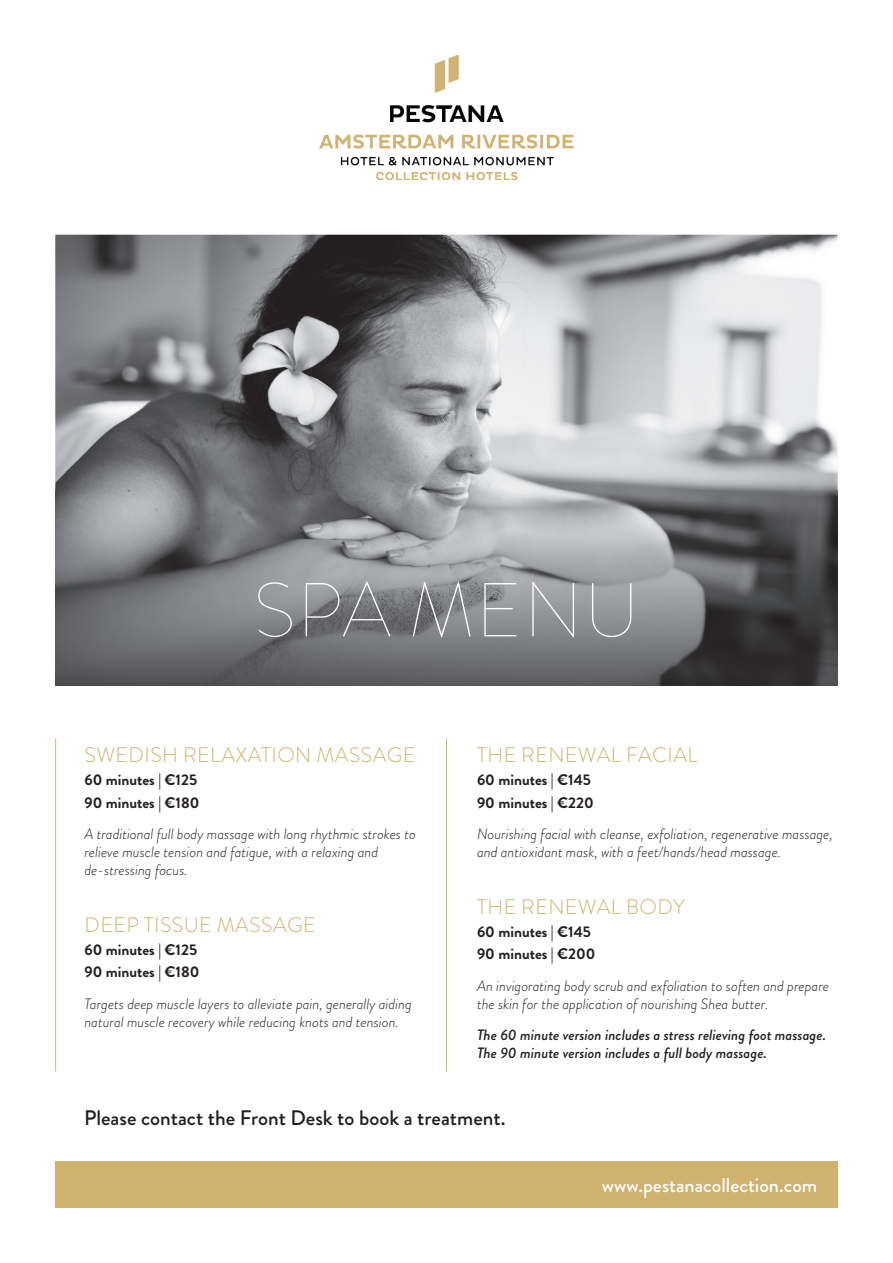
<style>
.page{position:relative;width:893px;height:1263px;background:#fff}
.page>*{position:absolute;margin:0;border:0;box-sizing:border-box;transform-origin:0 0}
.t1{font:100 76.2px "Brandon Grotesque";letter-spacing:.02em;color:#fff}
.t2{font:300 21px "Brandon Grotesque";letter-spacing:.02em;color:#d0b26f}
.t3{font:500 21px "Brandon Grotesque";color:#231f20}
.t4{font:500 19.95px "Brandon Grotesque";color:#fff}
.t5{font:700 15.45px/22.6px "Brandon Grotesque";color:#231f20}
.t6{font:italic 300 15px/18.3px "Brandon Grotesque";color:#231f20}
.t7{font:italic 500 15px/18px "Brandon Grotesque";color:#231f20}
</style>
<div class="page">
<img style="left:55px;top:235px;width:783px;height:256px">
<img style="left:55px;top:491px;width:783px;height:194px">
<img style="left:320px;top:55px;width:253px;height:125px">
<div style="left:55px;top:1161px;width:783px;height:47px;background:#d0b26f"></div>
<hr style="left:446px;top:739px;width:1px;height:332px;background:#d0b26f">
<hr style="left:55px;top:739px;width:1px;height:332px;background:#d0b26f">
<h1 class="t1" style="left:253px;top:558px;width:387px">SPA MENU</h1>
<h2 class="t2" style="left:85px;top:740px;width:332px">SWEDISH RELAXATION MASSAGE</h2>
<p class="t5" style="left:84px;top:768px;width:116px">60 minutes | €125<br>90 minutes | €180</p>
<p class="t6" style="left:84px;top:824px;width:333px">A traditional full body massage with long rhythmic strokes to relieve muscle tension and fatigue, with a relaxing and de-stressing focus.</p>
<h2 class="t2" style="left:85px;top:910px;width:233px">DEEP TISSUE MASSAGE</h2>
<p class="t5" style="left:84px;top:938px;width:116px">60 minutes | €125<br>90 minutes | €180</p>
<p class="t6" style="left:84px;top:994px;width:329px">Targets deep muscle layers to alleviate pain, generally aiding natural muscle recovery while reducing knots and tension.</p>
<h2 class="t2" style="left:477px;top:740px;width:222px">THE RENEWAL FACIAL</h2>
<p class="t5" style="left:477px;top:768px;width:118px">60 minutes | €145<br>90 minutes | €220</p>
<p class="t6" style="left:477px;top:824px;width:357px">Nourishing facial with cleanse, exfoliation, regenerative massage, and antioxidant mask, with a feet/hands/head massage.</p>
<h2 class="t2" style="left:477px;top:892px;width:209px">THE RENEWAL BODY</h2>
<p class="t5" style="left:477px;top:920px;width:120px">60 minutes | €145<br>90 minutes | €200</p>
<p class="t6" style="left:477px;top:976px;width:354px">An invigorating body scrub and exfoliation to soften and prepare the skin for the application of nourishing Shea butter.</p>
<p class="t7" style="left:477px;top:1026px;width:351px">The 60 minute version includes a stress relieving foot massage.<br>The 90 minute version includes a full body massage.</p>
<h2 class="t3" style="left:84px;top:1103px;width:423px">Please contact the Front Desk to book a treatment.</h2>
<h3 class="t4" style="left:602px;top:1171px;width:217px">www.pestanacollection.com</h3>
</div>
